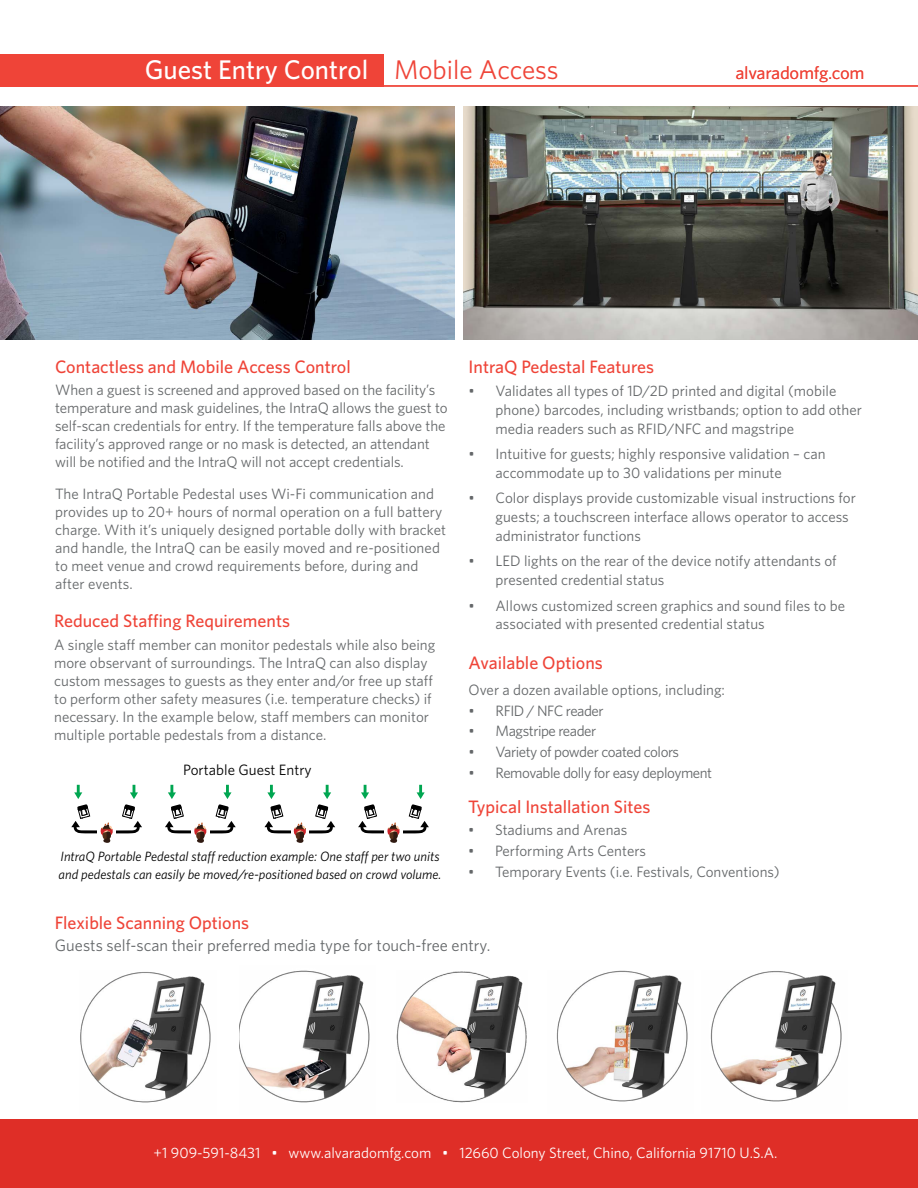
<style>
.page{position:relative;width:918px;height:1188px;background:#fff}
.page>*{position:absolute;margin:0;border:0;box-sizing:border-box;transform-origin:0 0}
.t1{font:500 27px "Whitney";color:#fff}
.t2{font:500 18px "Whitney";color:#ef4438}
.t3{font:18px "Whitney";color:#ef4438}
.t4{font:16.5px "Whitney";color:#65686a}
.t5{font:15px/18px "Whitney";color:#65686a}
.t6{font:15px/18.8px "Whitney";color:#646769}
.t7{font:15px "Whitney";letter-spacing:-.03em;color:#646769}
.t8{font:15px "Whitney";color:#fff}
.t9{font:15px "Whitney";color:#000}
.t10{font:italic 13.5px/18px "Whitney";color:#000}
.s1{font-weight:400;color:#ef4438}
</style>
<div class="page">
<div style="left:0;top:1119px;width:918px;height:69px;background:#df2e27"></div>
<hr style="left:3px;top:86px;width:915px;height:1px;background:#ef4438">
<div style="left:0;top:54px;width:383px;height:33px;background:#ef4438"></div>
<img style="left:463px;top:106px;width:455px;height:233px">
<img style="left:0;top:106px;width:455px;height:233px">
<svg style="left:71px;top:785px;width:71px;height:58px"></svg>
<svg style="left:165px;top:785px;width:71px;height:58px"></svg>
<svg style="left:264px;top:785px;width:71px;height:58px"></svg>
<svg style="left:358px;top:785px;width:71px;height:58px"></svg>
<img style="left:239px;top:970px;width:131px;height:133px">
<img style="left:80px;top:972px;width:131px;height:131px">
<img style="left:556px;top:971px;width:132px;height:131px">
<img style="left:396px;top:971px;width:131px;height:131px">
<img style="left:710px;top:971px;width:132px;height:131px">
<h1 class="t1" style="left:145px;top:52px;width:415px">Guest Entry Control <span class="s1">Mobile Access</span></h1>
<p class="t3" style="left:736px;top:61px;width:130px">alvaradomfg.com</p>
<p class="t2" style="left:55px;top:355px;width:297px">Contactless and Mobile Access Control</p>
<p class="t5" style="left:55px;top:381px;width:394px">When a guest is screened and approved based on the facility’s temperature and mask guidelines, the IntraQ allows the guest to self-scan credentials for entry. If the temperature falls above the facility’s approved range or no mask is detected, an attendant will be notified and the IntraQ will not accept credentials.</p>
<p class="t5" style="left:55px;top:484px;width:392px">The IntraQ Portable Pedestal uses Wi-Fi communication and provides up to 20+ hours of normal operation on a full battery charge. With it’s uniquely designed portable dolly with bracket and handle, the IntraQ can be easily moved and re-positioned to meet venue and crowd requirements before, during and after events.</p>
<p class="t2" style="left:54px;top:609px;width:237px">Reduced Staffing Requirements</p>
<p class="t5" style="left:54px;top:635px;width:383px">A single staff member can monitor pedestals while also being more observant of surroundings. The IntraQ can also display custom messages to guests as they enter and/or free up staff to perform other safety measures (i.e. temperature checks) if necessary. In the example below, staff members can monitor multiple portable pedestals from a distance.</p>
<p class="t2" style="left:469px;top:355px;width:187px">IntraQ Pedestal Features</p>
<p class="t6" style="left:496px;top:381px;width:368px;text-indent:-27px">• Validates all types of 1D/2D printed and digital (mobile phone) barcodes, including wristbands; option to add other media readers such as RFID/NFC and magstripe</p>
<p class="t6" style="left:496px;top:444px;width:331px;text-indent:-27px">• Intuitive for guests; highly responsive validation – can accommodate up to 30 validations per minute</p>
<p class="t6" style="left:496px;top:489px;width:362px;text-indent:-27px">• Color displays provide customizable visual instructions for guests; a touchscreen interface allows operator to access administrator functions</p>
<p class="t6" style="left:496px;top:552px;width:343px;text-indent:-27px">• LED lights on the rear of the device notify attendants of presented credential status</p>
<p class="t6" style="left:496px;top:596px;width:351px;text-indent:-27px">• Allows customized screen graphics and sound files to be associated with presented credential status</p>
<p class="t2" style="left:469px;top:651px;width:136px">Available Options</p>
<p class="t6" style="left:469px;top:680px;width:258px">Over a dozen available options, including:</p>
<p class="t7" style="left:469px;top:701px;width:137px">• RFID / NFC reader</p>
<p class="t7" style="left:469px;top:721px;width:129px">• Magstripe reader</p>
<p class="t7" style="left:469px;top:742px;width:212px">• Variety of powder coated colors</p>
<p class="t9" style="left:183px;top:760px;width:130px">Portable Guest Entry</p>
<p class="t7" style="left:469px;top:763px;width:245px">• Removable dolly for easy deployment</p>
<p class="t2" style="left:468px;top:795px;width:184px">Typical Installation Sites</p>
<p class="t6" style="left:468px;top:821px;width:161px">• Stadiums and Arenas</p>
<p class="t6" style="left:468px;top:841px;width:180px">• Performing Arts Centers</p>
<p class="t6" style="left:468px;top:862px;width:313px">• Temporary Events (i.e. Festivals, Conventions)</p>
<p class="t10" style="left:59px;top:847px;width:384px">IntraQ Portable Pedestal staff reduction example: One staff per two units and pedestals can easily be moved/re-positioned based on crowd volume.</p>
<p class="t2" style="left:55px;top:911px;width:196px">Flexible Scanning Options</p>
<p class="t4" style="left:55px;top:934px;width:437px">Guests self-scan their preferred media type for touch-free entry.</p>
<p class="t8" style="left:154px;top:1143px;width:625px">+1 909-591-8431 • www.alvaradomfg.com • 12660 Colony Street, Chino, California 91710 U.S.A.</p>
</div>
